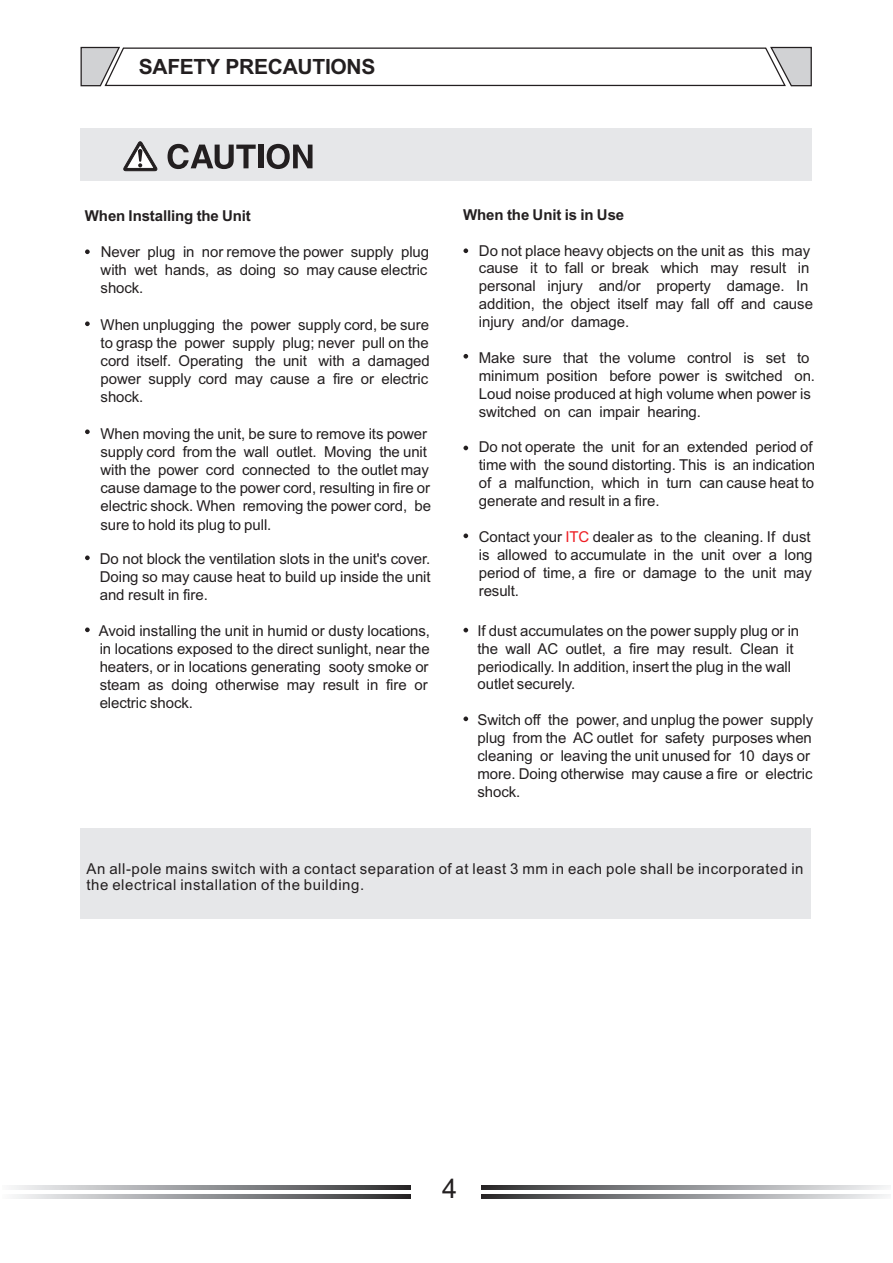
<style>
.page{position:relative;width:893px;height:1263px;background:#fff}
.page>*{position:absolute;margin:0;border:0;box-sizing:border-box;transform-origin:0 0}
.t1{font:27px "Arial";color:#231f20}
.t2{font:700 21px "Arial";letter-spacing:-.015em;color:#231f20}
.t3{font:15px/17.9px "Arial";letter-spacing:-.005em;color:#231f20}
.t4{font:15px/16.8px "Arial";letter-spacing:.035em;color:#231f20}
.t5{font:700 15px "Arial";letter-spacing:-.01em;color:#231f20}
.s1{color:#ee1d23}
</style>
<div class="page">
<svg style="left:80px;top:46px;width:732px;height:41px"></svg>
<svg style="left:15px;top:1194px;width:395px;height:4px;background:#8f9093"></svg>
<svg style="left:482px;top:1194px;width:407px;height:4px;background:#919294"></svg>
<svg style="left:12px;top:1186px;width:398px;height:3px"></svg>
<svg style="left:482px;top:1186px;width:406px;height:3px"></svg>
<div style="left:80px;top:828px;width:731px;height:90px;background:#e6e7e9"></div>
<div style="left:80px;top:129px;width:732px;height:52px;background:#e6e7e9"></div>
<svg style="left:85px;top:249px;width:5px;height:5px"></svg>
<svg style="left:85px;top:321px;width:5px;height:5px"></svg>
<svg style="left:85px;top:429px;width:5px;height:5px"></svg>
<svg style="left:85px;top:555px;width:5px;height:5px"></svg>
<svg style="left:85px;top:627px;width:5px;height:5px"></svg>
<svg style="left:463px;top:248px;width:5px;height:5px"></svg>
<svg style="left:463px;top:354px;width:5px;height:5px"></svg>
<svg style="left:463px;top:446px;width:5px;height:4px"></svg>
<svg style="left:463px;top:533px;width:5px;height:5px"></svg>
<svg style="left:463px;top:628px;width:5px;height:4px"></svg>
<svg style="left:463px;top:716px;width:5px;height:5px"></svg>
<svg style="left:123px;top:141px;width:35px;height:30px"></svg>
<svg style="left:168px;top:144px;width:88px;height:25px"></svg>
<div style="left:258px;top:145px;width:5px;height:23px;background:#231f20"></div>
<svg style="left:267px;top:144px;width:45px;height:25px"></svg>
<h2 class="t2" style="left:139px;top:59px;width:238px">SAFETY PRECAUTIONS</h2>
<p class="t5" style="left:85px;top:210px;width:168px">When Installing the Unit</p>
<p class="t3" style="left:101px;top:244px;width:330px;text-align:justify">Never plug in nor remove the power supply plug with wet hands, as doing so may cause electric shock.</p>
<p class="t3" style="left:101px;top:317px;width:331px;text-align:justify">When unplugging the power supply cord, be sure to grasp the power supply plug; never pull on the cord itself. Operating the unit with a damaged power supply cord may cause a fire or electric shock.</p>
<p class="t3" style="left:101px;top:426px;width:332px">When moving the unit, be sure to remove its power supply cord from the wall outlet. Moving the unit with the power cord connected to the outlet may cause damage to the power cord, resulting in fire or electric shock. When removing the power cord, be sure to hold its plug to pull.</p>
<p class="t3" style="left:100px;top:551px;width:332px;text-align:justify">Do not block the ventilation slots in the unit's cover.<br>Doing so may cause heat to build up inside the unit and result in fire.</p>
<p class="t3" style="left:99px;top:623px;width:333px">Avoid installing the unit in humid or dusty locations, in locations exposed to the direct sunlight, near the heaters, or in locations generating sooty smoke or steam as doing otherwise may result in fire or electric shock.</p>
<p class="t5" style="left:463px;top:209px;width:163px">When the Unit is in Use</p>
<p class="t3" style="left:479px;top:243px;width:336px">Do not place heavy objects on the unit as this may cause it to fall or break which may result in personal injury and/or property damage. In addition, the object itself may fall off and cause injury and/or damage.</p>
<p class="t3" style="left:479px;top:350px;width:338px">Make sure that the volume control is set to minimum position before power is switched on.<br>Loud noise produced at high volume when power is switched on can impair hearing.</p>
<p class="t3" style="left:479px;top:440px;width:338px">Do not operate the unit for an extended period of time with the sound distorting. This is an indication of a malfunction, which in turn can cause heat to generate and result in a fire.</p>
<p class="t3" style="left:479px;top:529px;width:335px">Contact your <span class="s1">ITC</span> dealer as to the cleaning. If dust is allowed to accumulate in the unit over a long period of time, a fire or damage to the unit may result.</p>
<p class="t3" style="left:478px;top:623px;width:323px">If dust accumulates on the power supply plug or in the wall AC outlet, a fire may result. Clean it periodically. In addition, insert the plug in the wall outlet securely.</p>
<p class="t3" style="left:477px;top:712px;width:337px">Switch off the power, and unplug the power supply plug from the AC outlet for safety purposes when cleaning or leaving the unit unused for 10 days or more. Doing otherwise may cause a fire or electric shock.</p>
<p class="t4" style="left:87px;top:861px;width:718px">An all-pole mains switch with a contact separation of at least 3 mm in each pole shall be incorporated in the electrical installation of the building.</p>
<h1 class="t1" style="left:442px;top:1178px;width:17px">4</h1>
</div>
